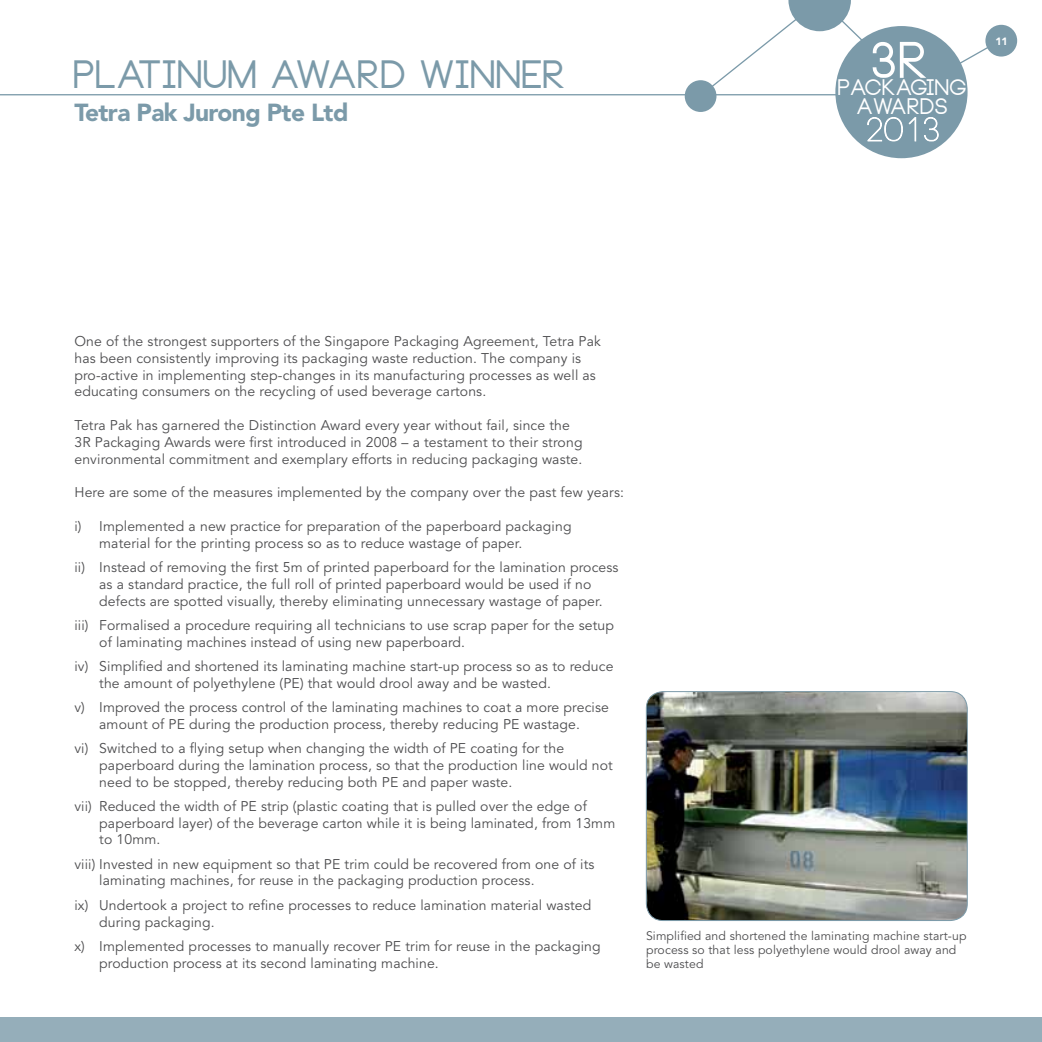
<style>
.page{position:relative;width:1042px;height:1042px;background:#fff}
.page>*{position:absolute;margin:0;border:0;box-sizing:border-box;transform-origin:0 0}
.t1{font:700 50.23px "Neou";color:#fff}
.t2{font:700 38.5px "Neou";color:#7b9aa9}
.t3{font:900 24.5px "Avenir";letter-spacing:-.025em;color:#7b9aa9}
.t4{font:700 21.88px/19.8px "Neou";color:#fff;text-align:center}
.t5{font:14px/16.8px "Avenir";letter-spacing:.01em;color:#4d4d4f}
.t6{font:12.25px/14px "Avenir";letter-spacing:.01em;color:#4d4d4f}
.t7{font:900 10.5px "Avenir";color:#fff}
</style>
<div class="page">
<div style="left:0;top:1017px;width:1042px;height:25px;background:#95aeba"></div>
<div style="left:685px;top:80px;width:31px;height:32px;background:#7b9aa9;border-radius:50%"></div>
<svg style="left:699px;top:0;width:298px;height:105px"></svg>
<hr style="left:0;top:94px;width:904px;height:1px;background:#7b9aa9">
<div style="left:835px;top:26px;width:132px;height:132px;background:#7b9aa9;border-radius:50%"></div>
<svg style="left:867px;top:117px;width:49px;height:25px"></svg>
<svg style="left:924px;top:117px;width:15px;height:25px"></svg>
<div style="left:985px;top:25px;width:32px;height:32px;background:#7b9aa9;border-radius:50%"></div>
<img style="left:646px;top:691px;width:321px;height:229px">
<div style="left:646px;top:691px;width:321px;height:230px;border:1px solid #7b9aa9;border-radius:17px"></div>
<h2 class="t2" style="left:74px;top:55px;width:494px">PLATINUM AWARD WINNER</h2>
<h3 class="t3" style="left:74px;top:97px;width:275px">Tetra Pak Jurong Pte Ltd</h3>
<h1 class="t1" style="left:872px;top:35px;width:59px">3R</h1>
<h3 class="t4" style="left:838px;top:78px;width:131px">PACKAGING<br>AWARDS</h3>
<p class="t7" style="left:995px;top:35px;width:14px">11</p>
<p class="t5" style="left:74px;top:333px;width:528px">One of the strongest supporters of the Singapore Packaging Agreement, Tetra Pak has been consistently improving its packaging waste reduction. The company is pro-active in implementing step-changes in its manufacturing processes as well as educating consumers on the recycling of used beverage cartons.</p>
<p class="t5" style="left:74px;top:417px;width:510px">Tetra Pak has garnered the Distinction Award every year without fail, since the<br>3R Packaging Awards were first introduced in 2008 – a testament to their strong environmental commitment and exemplary efforts in reducing packaging waste.</p>
<p class="t5" style="left:74px;top:484px;width:551px">Here are some of the measures implemented by the company over the past few years:</p>
<p class="t5" style="left:99px;top:518px;width:474px;text-indent:-25px">i) Implemented a new practice for preparation of the paperboard packaging material for the printing process so as to reduce wastage of paper.</p>
<p class="t5" style="left:99px;top:559px;width:521px;text-indent:-25px">ii) Instead of removing the first 5m of printed paperboard for the lamination process as a standard practice, the full roll of printed paperboard would be used if no defects are spotted visually, thereby eliminating unnecessary wastage of paper.</p>
<p class="t5" style="left:99px;top:617px;width:516px;text-indent:-25px">iii) Formalised a procedure requiring all technicians to use scrap paper for the setup of laminating machines instead of using new paperboard.</p>
<p class="t5" style="left:99px;top:658px;width:516px;text-indent:-25px">iv) Simplified and shortened its laminating machine start-up process so as to reduce the amount of polyethylene (PE) that would drool away and be wasted.</p>
<p class="t5" style="left:74px;top:699px;width:536px;text-align:center">v) Improved the process control of the laminating machines to coat a more precise amount of PE during the production process, thereby reducing PE wastage.</p>
<p class="t5" style="left:99px;top:740px;width:515px;text-indent:-25px">vi) Switched to a flying setup when changing the width of PE coating for the paperboard during the lamination process, so that the production line would not need to be stopped, thereby reducing both PE and paper waste.</p>
<p class="t5" style="left:99px;top:798px;width:517px;text-indent:-25px">vii) Reduced the width of PE strip (plastic coating that is pulled over the edge of paperboard layer) of the beverage carton while it is being laminated, from 13mm to 10mm.</p>
<p class="t5" style="left:99px;top:856px;width:497px;text-indent:-25px">viii) Invested in new equipment so that PE trim could be recovered from one of its laminating machines, for reuse in the packaging production process.</p>
<p class="t5" style="left:99px;top:897px;width:494px;text-indent:-25px">ix) Undertook a project to refine processes to reduce lamination material wasted during packaging.</p>
<p class="t5" style="left:99px;top:938px;width:503px;text-indent:-25px">x) Implemented processes to manually recover PE trim for reuse in the packaging production process at its second laminating machine.</p>
<p class="t6" style="left:646px;top:929px;width:322px">Simplified and shortened the laminating machine start-up process so that less polyethylene would drool away and be wasted</p>
</div>
